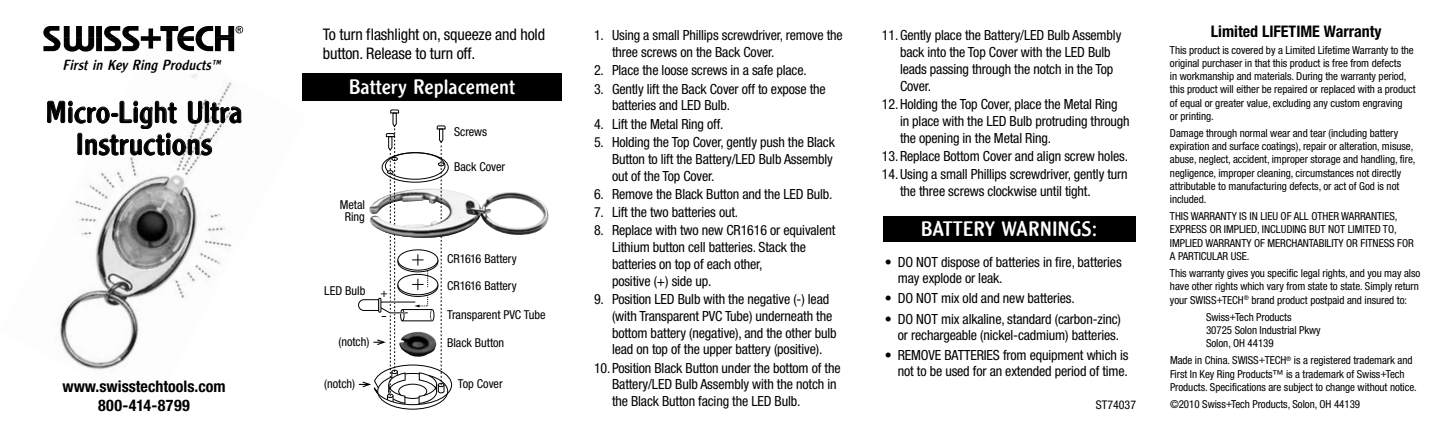
<style>
.page{position:relative;width:1440px;height:432px;background:#fff}
.page>*{position:absolute;margin:0;border:0;box-sizing:border-box;transform-origin:0 0}
.t1{font:32px/32px "Clearface Got T Regu Ro 1";color:#000;text-align:center}
.t2{font:22px "Clearface Got T Regu Ro 1";color:#fff}
.t3{font:condensed 16px/19.2px "Helvetica Neue";letter-spacing:-.01em;color:#000}
.t4{font:700 condensed 16px/18.8px "Helvetica Neue";color:#000;text-align:center}
.t5{font:italic 15.4px "Clearface Got T Regu Ro 1";color:#000}
.t6{font:condensed 14px/16.8px "Helvetica Neue";letter-spacing:-.01em;color:#000}
.t7{font:condensed 12.2px/12.2px "Helvetica Neue";color:#000;text-align:center}
.t8{font:condensed 12px "Helvetica Neue";color:#000}
.t9{font:condensed 11px/13.2px "Helvetica Neue";letter-spacing:-.005em;color:#000}
.s1{font-size:12.2px}
</style>
<div class="page">
<img style="left:60px;top:74px;width:172px;height:296px">
<img style="left:452px;top:191px;width:97px;height:44px">
<svg style="left:358px;top:109px;width:94px;height:301px"></svg>
<svg style="left:43px;top:26px;width:200px;height:26px"></svg>
<div style="left:883px;top:216px;width:253px;height:26px;background:#000"></div>
<svg style="left:47px;top:98px;width:195px;height:112px"></svg>
<div style="left:302px;top:73px;width:260px;height:28px;background:#000"></div>
<p class="t5" style="left:63px;top:57px;width:162px">First in Key Ring Products<span class="s1">™</span></p>
<h1 class="t1" style="left:45px;top:96px;width:199px">Micro-Light Ultra<br>Instructions</h1>
<p class="t4" style="left:62px;top:376px;width:165px">www.swisstechtools.com<br>800-414-8799</p>
<p class="t3" style="left:323px;top:24px;width:224px">To turn flashlight on, squeeze and hold button. Release to turn off.</p>
<p class="t6" style="left:900px;top:27px;width:223px;text-indent:-18px">11.Gently place the Battery/LED Bulb Assembly back into the Top Cover with the LED Bulb leads passing through the notch in the Top Cover.</p>
<p class="t6" style="left:900px;top:96px;width:231px;text-indent:-18px">12.Holding the Top Cover, place the Metal Ring in place with the LED Bulb protruding through the opening in the Metal Ring.</p>
<p class="t6" style="left:882px;top:147px;width:248px;line-height:18.2px">13.Replace Bottom Cover and align screw holes.<br>14.Using a small Phillips screwdriver, gently turn</p>
<p class="t6" style="left:900px;top:182px;width:192px">the three screws clockwise until tight.</p>
<p class="t6" style="left:612px;top:27px;width:232px;text-indent:-18px">1. Using a small Phillips screwdriver, remove the three screws on the Back Cover.</p>
<p class="t6" style="left:594px;top:62px;width:214px">2. Place the loose screws in a safe place.</p>
<p class="t6" style="left:612px;top:80px;width:215px;text-indent:-18px">3. Gently lift the Back Cover off to expose the batteries and LED Bulb.</p>
<p class="t6" style="left:594px;top:115px;width:131px">4. Lift the Metal Ring off.</p>
<p class="t6" style="left:612px;top:134px;width:225px;text-indent:-18px">5. Holding the Top Cover, gently push the Black<br>Button to lift the Battery/LED Bulb Assembly out of the Top Cover.</p>
<p class="t6" style="left:594px;top:185px;width:240px">6. Remove the Black Button and the LED Bulb.</p>
<p class="t6" style="left:594px;top:204px;width:146px">7. Lift the two batteries out.</p>
<p class="t6" style="left:612px;top:222px;width:225px;text-indent:-18px">8. Replace with two new CR1616 or equivalent Lithium button cell batteries. Stack the batteries on top of each other,<br>positive (+) side up.</p>
<p class="t6" style="left:612px;top:290px;width:226px;text-indent:-18px">9. Position LED Bulb with the negative (-) lead (with Transparent PVC Tube) underneath the bottom battery (negative), and the other bulb lead on top of the upper battery (positive).</p>
<p class="t6" style="left:612px;top:359px;width:230px;text-indent:-18px">10.Position Black Button under the bottom of the<br>Battery/LED Bulb Assembly with the notch in the Black Button facing the LED Bulb.</p>
<h2 class="t2" style="left:349px;top:75px;width:168px">Battery Replacement</h2>
<p class="t7" style="left:454px;top:125px;width:35px">Screws</p>
<p class="t7" style="left:454px;top:160px;width:53px">Back Cover</p>
<p class="t7" style="left:340px;top:198px;width:27px">Metal<br>Ring</p>
<h2 class="t2" style="left:921px;top:217px;width:178px">BATTERY WARNINGS:</h2>
<p class="t7" style="left:447px;top:252px;width:71px">CR1616 Battery</p>
<p class="t7" style="left:447px;top:279px;width:71px">CR1616 Battery</p>
<p class="t7" style="left:447px;top:309px;width:100px">Transparent PVC Tube</p>
<p class="t7" style="left:447px;top:336px;width:59px">Black Button</p>
<p class="t7" style="left:458px;top:378px;width:46px">Top Cover</p>
<p class="t6" style="left:898px;top:254px;width:225px;line-height:16px;text-indent:-13px">• DO NOT dispose of batteries in fire, batteries may explode or leak.</p>
<p class="t6" style="left:885px;top:290px;width:191px">• DO NOT mix old and new batteries.</p>
<p class="t6" style="left:885px;top:311px;width:238px;line-height:16px;text-align:right">• DO NOT mix alkaline, standard (carbon-zinc) or rechargeable (nickel-cadmium) batteries.</p>
<p class="t6" style="left:885px;top:347px;width:245px;line-height:16px;text-align:right">• REMOVE BATTERIES from equipment which is not to be used for an extended period of time.</p>
<p class="t7" style="left:324px;top:285px;width:43px">LED Bulb</p>
<p class="t7" style="left:380px;top:280px;width:9px;line-height:23.6px;text-align:left">+ -</p>
<p class="t7" style="left:338px;top:335px;width:32px">(notch)</p>
<p class="t7" style="left:324px;top:377px;width:32px">(notch)</p>
<p class="t8" style="left:1096px;top:397px;width:42px">ST74037</p>
<p class="t4" style="left:1211px;top:21px;width:172px">Limited LIFETIME Warranty</p>
<p class="t9" style="left:1170px;top:43px;width:247px">This product is covered by a Limited Lifetime Warranty to the original purchaser in that this product is free from defects<br>in workmanship and materials. During the warranty period, this product will either be repaired or replaced with a product of equal or greater value, excluding any custom engraving<br>or printing.</p>
<p class="t9" style="left:1170px;top:126px;width:247px">Damage through normal wear and tear (including battery expiration and surface coatings), repair or alteration, misuse, abuse, neglect, accident, improper storage and handling, fire, negligence, improper cleaning, circumstances not directly attributable to manufacturing defects, or act of God is not included.</p>
<p class="t9" style="left:1170px;top:210px;width:245px">THIS WARRANTY IS IN LIEU OF ALL OTHER WARRANTIES, EXPRESS OR IMPLIED, INCLUDING BUT NOT LIMITED TO, IMPLIED WARRANTY OF MERCHANTABILITY OR FITNESS FOR A PARTICULAR USE.</p>
<p class="t9" style="left:1170px;top:267px;width:252px">This warranty gives you specific legal rights, and you may also have other rights which vary from state to state. Simply return your SWISS+TECH<sup>®</sup> brand product postpaid and insured to:</p>
<p class="t9" style="left:1206px;top:310px;width:116px">Swiss+Tech Products<br>30725 Solon Industrial Pkwy<br>Solon, OH 44139</p>
<p class="t9" style="left:1170px;top:354px;width:248px">Made in China. SWISS+TECH<sup>®</sup> is a registered trademark and<br>First In Key Ring Products™ is a trademark of Swiss+Tech<br>Products. Specifications are subject to change without notice.</p>
<p class="t9" style="left:1170px;top:397px;width:192px">©2010 Swiss+Tech Products, Solon, OH 44139</p>
</div>
